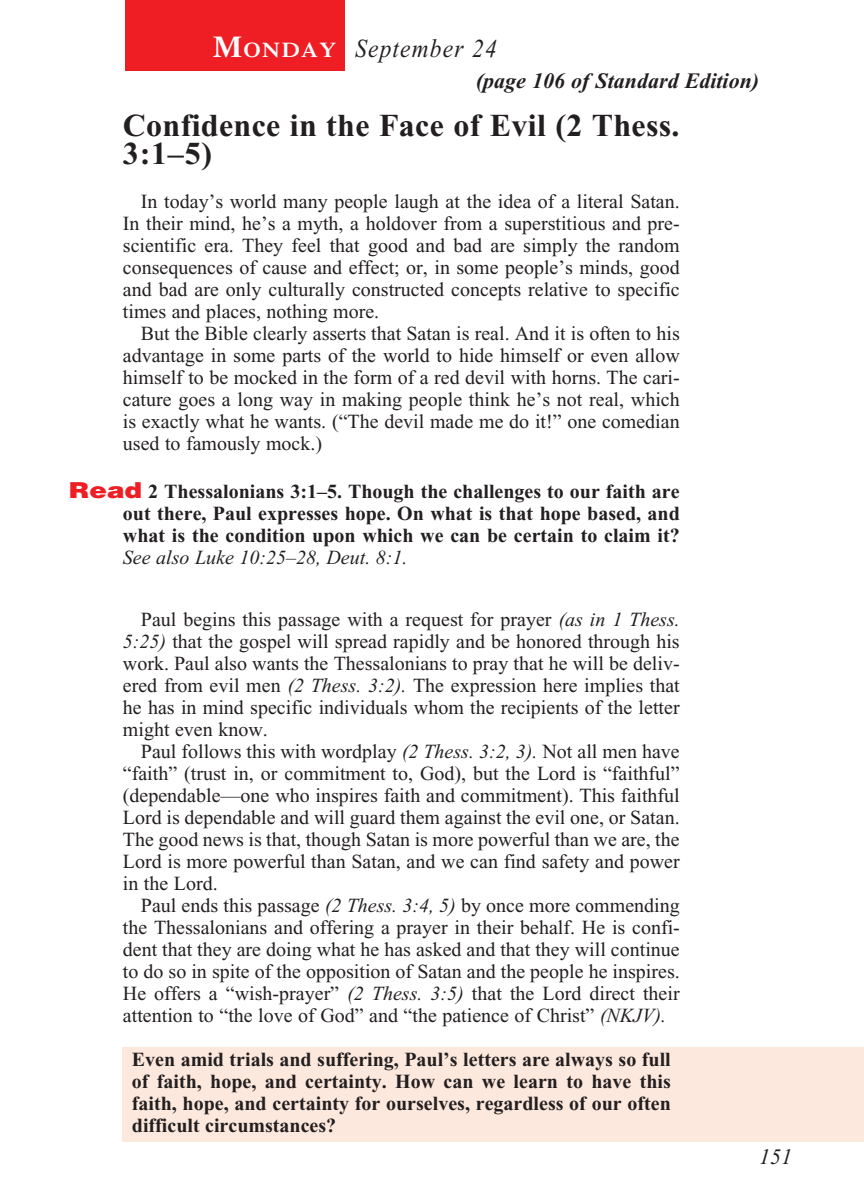
<style>
.page{position:relative;width:864px;height:1188px;background:#fff}
.page>*{position:absolute;margin:0;border:0;box-sizing:border-box;transform-origin:0 0}
.t1{font:700 32px/28px "Times New Roman";letter-spacing:.01em;color:#231f20}
.t2{font:italic 26px "Times New Roman";letter-spacing:.05em;color:#231f20;scale:.9 1}
.t3{font:italic 700 22px "Times New Roman";color:#231f20}
.t4{font:italic 22px "Times New Roman";color:#231f20}
.t5{font:20px/22px "Times New Roman";color:#231f20;text-align:justify}
.t6{font:700 20px/22px "Times New Roman";color:#231f20;text-align:justify}
.t7{font:italic 20px "Times New Roman";color:#231f20}
.s1{font-family:"Times";font-weight:600;font-style:normal;font-size:30px;color:#fff}
.s2{font-family:"Times";font-weight:600;font-style:normal;font-size:21px;color:#fff}
.s3{font-family:"Helvetica";font-weight:900;font-size:22px;color:#ee1e24}
.s4{font-style:italic}
</style>
<div class="page">
<div style="left:123px;top:1047px;width:741px;height:95px;background:#fde8dd"></div>
<div style="left:125px;top:0;width:220px;height:70px;background:#ee1e24"></div>
<h2 class="t2" style="left:213px;top:34px;width:317px"><span class="s1">M</span><span class="s2">ONDAY</span> September 24</h2>
<p class="t3" style="left:476px;top:69px;width:285px">(page 106 of Standard Edition)</p>
<h1 class="t1" style="left:123px;top:111px;width:558px">Confidence in the Face of Evil (2 Thess.<br>3:1–5)</h1>
<p class="t5" style="left:123px;top:190px;width:558px;text-indent:18px">In today’s world many people laugh at the idea of a literal Satan.<br>In their mind, he’s a myth, a holdover from a superstitious and pre&shy;scientific era. They feel that good and bad are simply the random consequences of cause and effect; or, in some people’s minds, good and bad are only culturally constructed concepts relative to specific times and places, nothing more.</p>
<p class="t5" style="left:123px;top:322px;width:558px;text-indent:18px">But the Bible clearly asserts that Satan is real. And it is often to his advantage in some parts of the world to hide himself or even allow himself to be mocked in the form of a red devil with horns. The cari&shy;cature goes a long way in making people think he’s not real, which is exactly what he wants. (“The devil made me do it!” one comedian used to famously mock.)</p>
<p class="t6" style="left:123px;top:480px;width:558px;text-indent:-54px"><span class="s3">Read</span> 2 Thessalonians 3:1–5. Though the challenges to our faith are out there, Paul expresses hope. On what is that hope based, and what is the condition upon which we can be certain to claim it?</p>
<p class="t7" style="left:123px;top:547px;width:286px">See also Luke 10:25–28, Deut. 8:1.</p>
<p class="t5" style="left:123px;top:609px;width:558px;text-indent:18px">Paul begins this passage with a request for prayer <span class="s4">(as in 1 Thess.<br>5:25)</span> that the gospel will spread rapidly and be honored through his work. Paul also wants the Thessalonians to pray that he will be deliv&shy;ered from evil men <span class="s4">(2 Thess. 3:2).</span> The expression here implies that he has in mind specific individuals whom the recipients of the letter might even know.</p>
<p class="t5" style="left:123px;top:741px;width:558px;text-indent:18px">Paul follows this with wordplay <span class="s4">(2 Thess. 3:2, 3).</span> Not all men have “faith” (trust in, or commitment to, God), but the Lord is “faithful” (dependable—one who inspires faith and commitment). This faithful Lord is dependable and will guard them against the evil one, or Satan.<br>The good news is that, though Satan is more powerful than we are, the Lord is more powerful than Satan, and we can find safety and power in the Lord.</p>
<p class="t5" style="left:123px;top:895px;width:558px;text-indent:18px">Paul ends this passage <span class="s4">(2 Thess. 3:4, 5)</span> by once more commending the Thessalonians and offering a prayer in their behalf. He is confi&shy;dent that they are doing what he has asked and that they will continue to do so in spite of the opposition of Satan and the people he inspires.<br>He offers a “wish-prayer” <span class="s4">(2 Thess. 3:5)</span> that the Lord direct their attention to “the love of God” and “the patience of Christ” <span class="s4">(NKJV).</span></p>
<p class="t6" style="left:132px;top:1048px;width:540px">Even amid trials and suffering, Paul’s letters are always so full of faith, hope, and certainty. How can we learn to have this faith, hope, and certainty for ourselves, regardless of our often difficult circumstances?</p>
<p class="t4" style="left:759px;top:1145px;width:34px">151</p>
</div>
